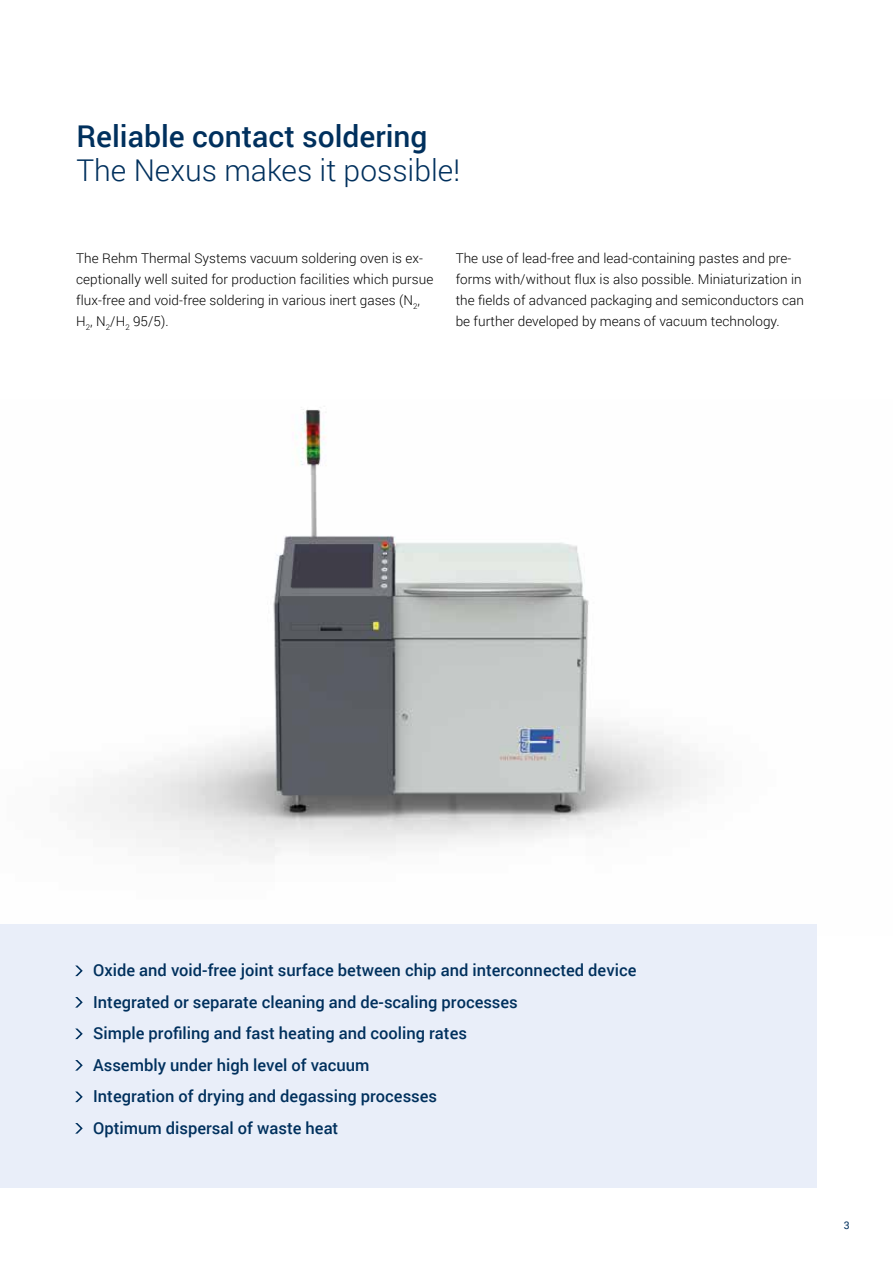
<style>
.page{position:relative;width:893px;height:1263px;background:#fff}
.page>*{position:absolute;margin:0;border:0;box-sizing:border-box;transform-origin:0 0}
.t1{font:500 30px "Roboto";color:#00305d}
.t2{font:300 30px "Roboto";color:#00305d}
.t3{font:500 16.5px/31.5px "Roboto";color:#00305d}
.t4{font:300 13.5px/21px "Roboto";letter-spacing:.005em;color:#000}
.t5{font:10.5px "Roboto";color:#00305d}
</style>
<div class="page">
<img style="left:84px;top:409px;width:733px;height:527px">
<div style="left:0;top:924px;width:816px;height:263px;background:#e9eef9"></div>
<svg style="left:75px;top:965px;width:8px;height:11px"></svg>
<svg style="left:75px;top:997px;width:8px;height:10px"></svg>
<svg style="left:75px;top:1028px;width:8px;height:11px"></svg>
<svg style="left:75px;top:1060px;width:8px;height:10px"></svg>
<svg style="left:75px;top:1091px;width:8px;height:11px"></svg>
<svg style="left:75px;top:1123px;width:8px;height:10px"></svg>
<h1 class="t1" style="left:76px;top:116px;width:353px">Reliable contact soldering</h1>
<h1 class="t2" style="left:76px;top:150px;width:385px">The Nexus makes it possible!</h1>
<p class="t4" style="left:76px;top:247px;width:359px">The Rehm Thermal Systems vacuum soldering oven is ex&shy;ceptionally well suited for production facilities which pursue flux-free and void-free soldering in various inert gases (N<sub>2</sub>, H<sub>2</sub>, N<sub>2</sub>/H<sub>2</sub> 95/5).</p>
<p class="t4" style="left:456px;top:247px;width:350px">The use of lead-free and lead-containing pastes and pre&shy;forms with/without flux is also possible. Miniaturization in the fields of advanced packaging and semiconductors can be further developed by means of vacuum technology.</p>
<p class="t3" style="left:93px;top:954px;width:545px">Oxide and void-free joint surface between chip and interconnected device Integrated or separate cleaning and de-scaling processes<br>Simple profiling and fast heating and cooling rates<br>Assembly under high level of vacuum<br>Integration of drying and degassing processes<br>Optimum dispersal of waste heat</p>
<p class="t5" style="left:844px;top:1218px;width:7px">3</p>
</div>
